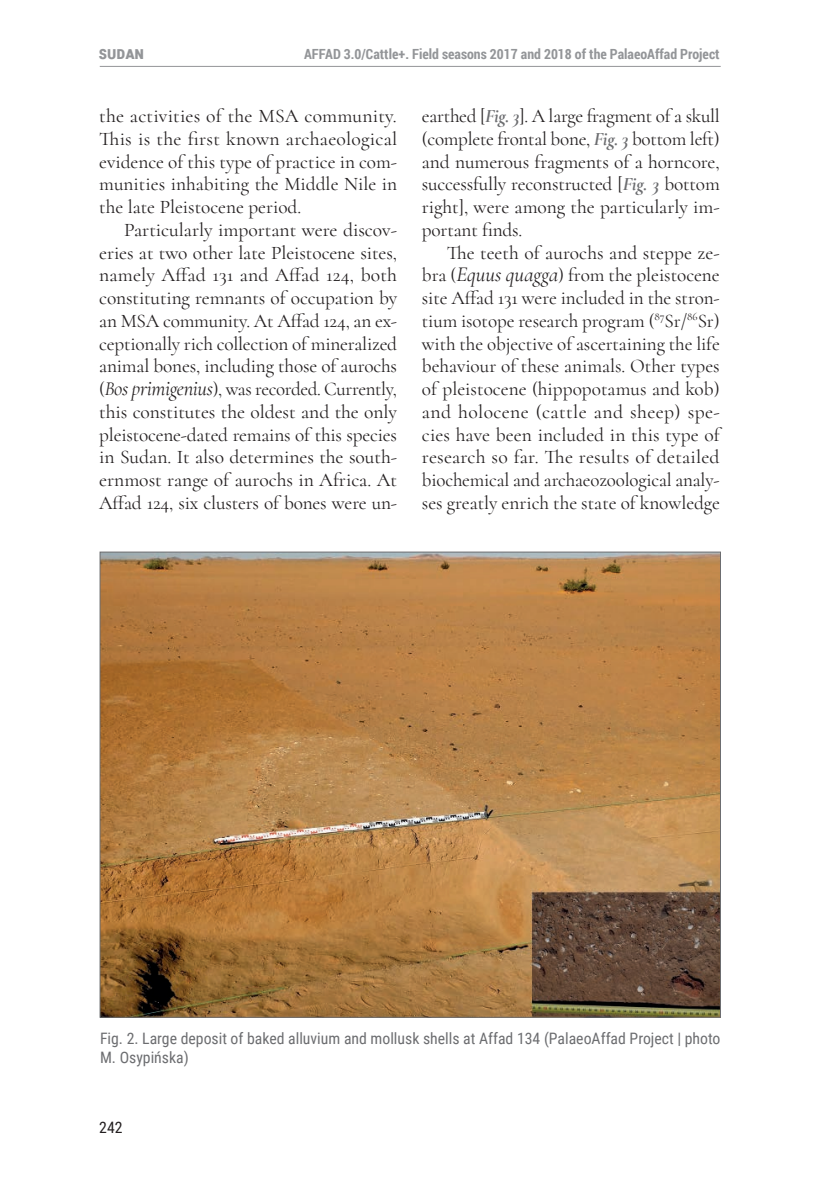
<style>
.page{position:relative;width:819px;height:1191px;background:#fff}
.page>*{position:absolute;margin:0;border:0;box-sizing:border-box;transform-origin:0 0}
.t1{font:19.25px/22.8px "Cormorant";letter-spacing:-.005em;color:#231f20;text-align:justify}
.t2{font:700 17.5px "Roboto Condensed";color:#939598}
.t3{font:15.75px/19.2px "Roboto Condensed";color:#6c6d70}
.t4{font:15.75px "Roboto Condensed";color:#231f20}
.t5{font:700 14px "Roboto Condensed";color:#939598}
.s1{font-style:italic}
.s2{font-style:italic;font-size:21px}
.s3{font-weight:700;font-style:italic;color:#6c6d70}
</style>
<div class="page">
<hr style="left:100px;top:66px;width:620px;height:1px;background:#939598">
<img style="left:102px;top:554px;width:616px;height:461px">
<p class="t2" style="left:99px;top:40px;width:47px">SUDAN</p>
<p class="t5" style="left:304px;top:44px;width:417px">AFFAD 3.0/Cattle+. Field seasons 2017 and 2018 of the PalaeoAffad Project</p>
<p class="t1" style="left:99px;top:104px;width:299px">the activities of the MSA community.<br>This is the first known archaeological evidence of this type of practice in com&shy;munities inhabiting the Middle Nile in the late Pleistocene period.</p>
<p class="t1" style="left:99px;top:218px;width:299px;text-indent:25px">Particularly important were discov&shy;eries at two other late Pleistocene sites, namely Affad 131 and Affad 124, both constituting remnants of occupation by an MSA community. At Affad 124, an ex&shy;ceptionally rich collection of mineralized animal bones, including those of aurochs (<span class="s1">B</span><span class="s2">os primigenius</span>), was recorded. Currently, this constitutes the oldest and the only pleistocene-dated remains of this species in Sudan. It also determines the south&shy;ernmost range of aurochs in Africa. At Affad 124, six clusters of bones were un-</p>
<p class="t1" style="left:422px;top:104px;width:299px">earthed [<span class="s3">Fig. 3</span>]. A large fragment of a skull (complete frontal bone, <span class="s3">Fig. 3</span> bottom left) and numerous fragments of a horncore, successfully reconstructed [<span class="s3">Fig. 3</span> bottom right], were among the particularly im&shy;portant finds.</p>
<p class="t1" style="left:422px;top:241px;width:299px;text-indent:25px">The teeth of aurochs and steppe ze&shy;bra (<span class="s2">Equus quagga</span>) from the pleistocene site Affad 131 were included in the stron&shy;tium isotope research program (<sup>87</sup>Sr/<sup>86</sup>Sr) with the objective of ascertaining the life behaviour of these animals. Other types of pleistocene (hippopotamus and kob) and holocene (cattle and sheep) spe&shy;cies have been included in this type of research so far. The results of detailed biochemical and archaeozoological analy&shy;ses greatly enrich the state of knowledge</p>
<p class="t3" style="left:100px;top:1028px;width:622px">Fig. 2. Large deposit of baked alluvium and mollusk shells at Affad 134 (PalaeoAffad Project | photo<br>M. Osypińska)</p>
<p class="t4" style="left:99px;top:1116px;width:25px">242</p>
</div>
